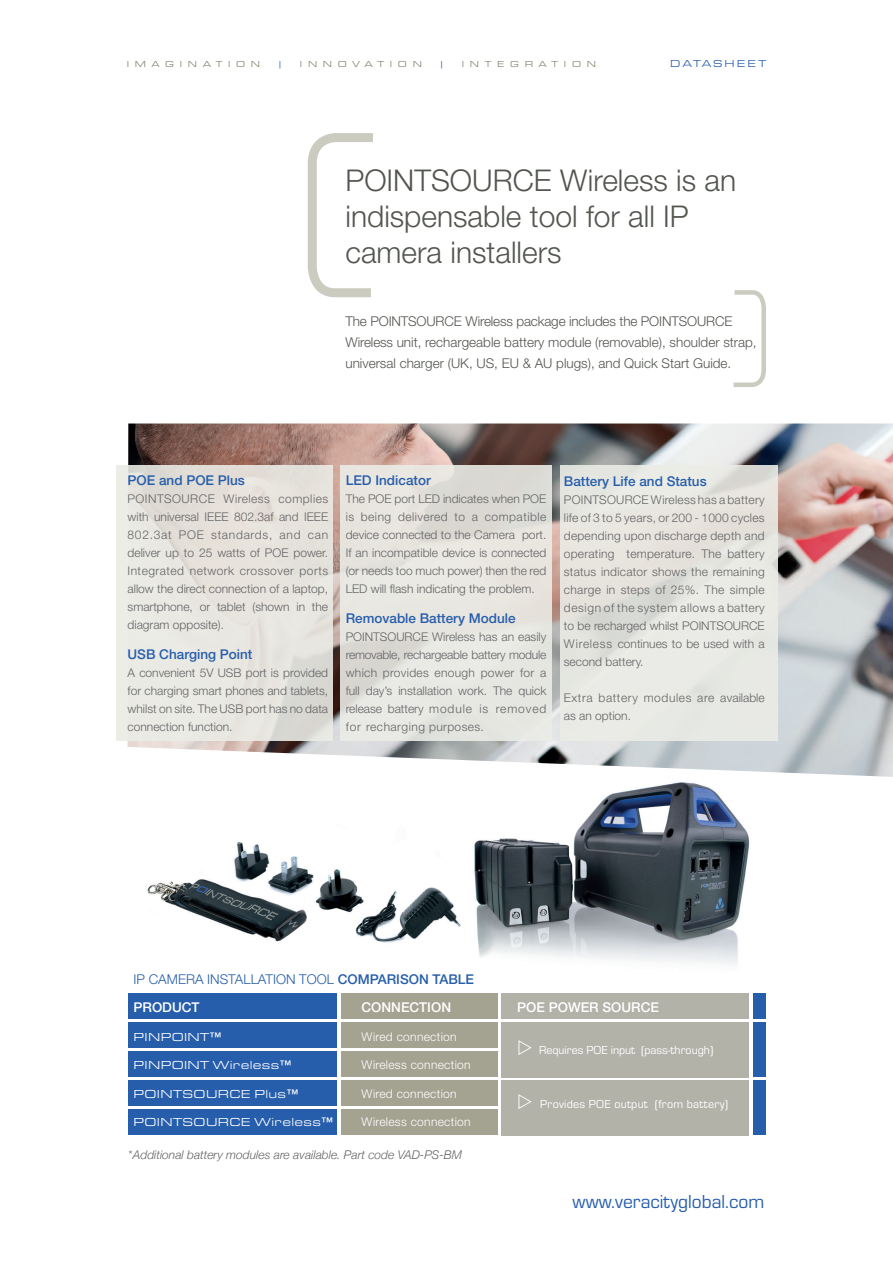
<style>
.page{position:relative;width:893px;height:1263px;background:#fff}
.page>*{position:absolute;margin:0;border:0;box-sizing:border-box;transform-origin:0 0}
.t1{font:300 30px "Helvetica Neue LT Std";color:#52564f}
.t2{font:19.5px "Eurostile";color:#275eac}
.t3{font:300 13.5px/21px "Helvetica Neue LT Std";color:#52564f}
.t4{font:500 13.5px "Helvetica Neue LT Std";color:#275eac}
.t5{font:300 13.5px "Helvetica Neue LT Std";color:#275eac}
.t6{font:500 13.5px "Helvetica Neue LT Std";color:#fff}
.t7{font:300 12px/18px "Helvetica Neue LT Std";color:#636366;text-align:justify}
.t8{font:300 12px "Helvetica Neue LT Std";letter-spacing:.02em;color:#636366}
.t9{font:300 12px/18px "Helvetica Neue LT Std";letter-spacing:.04em;color:#636366}
.t10{font:300 12px "Helvetica Neue LT Std";letter-spacing:.025em;color:#fff}
.t11{font:12px "Eurostile Ext";letter-spacing:.025em;color:#fff}
.t12{font:300 12px "Helvetica Neue LT Std";letter-spacing:.05em;color:#636366}
.t13{font:300 12px "Helvetica Neue LT Std";letter-spacing:.025em;color:#636366}
.t14{font:italic 300 12px "Helvetica Neue";color:#636366}
.t15{font:300 12px "Helvetica Neue LT Std";letter-spacing:-.02em;color:#636366}
.t16{font:12px "Eurostile";color:#fff}
.t17{font:12px "Eurostile";letter-spacing:.025em;color:#fff}
.t18{font:300 12px "Helvetica Neue LT Std";letter-spacing:.03em;color:#636366}
.t19{font:10.5px "Eurostile Ext";letter-spacing:.2em;color:#275eac}
.t20{font:9px "Eurostile Ext";letter-spacing:.63em;color:#82806e}
.t21{font:9px "Eurostile Ext";color:#275eac}
.s1{font-weight:500}
.s2{font-family:"Helvetica Neue LT Std";font-weight:500}
</style>
<div class="page">
<img style="left:147px;top:782px;width:603px;height:181px">
<img style="left:128px;top:423px;width:765px;height:354px">
<div style="left:116px;top:465px;width:217px;height:275px;background:linear-gradient(to right,#eae9e3,#e2dfd9)"></div>
<div style="left:560px;top:465px;width:217px;height:275px;background:#ebece6"></div>
<svg style="left:340px;top:465px;width:211px;height:275px;background:#e4e3dd"></svg>
<svg style="left:307px;top:133px;width:66px;height:165px"></svg>
<svg style="left:733px;top:290px;width:33px;height:97px"></svg>
<div style="left:501px;top:1022px;width:248px;height:55px;background:#b3b2a9"></div>
<div style="left:128px;top:1022px;width:209px;height:26px;background:#275eac"></div>
<div style="left:128px;top:1051px;width:209px;height:26px;background:#275eac"></div>
<div style="left:128px;top:1109px;width:209px;height:26px;background:#275eac"></div>
<div style="left:128px;top:1080px;width:209px;height:26px;background:#275eac"></div>
<div style="left:128px;top:993px;width:209px;height:26px;background:#275eac"></div>
<div style="left:341px;top:1022px;width:157px;height:26px;background:#a4a291"></div>
<div style="left:341px;top:1051px;width:157px;height:26px;background:#a4a291"></div>
<div style="left:341px;top:1109px;width:157px;height:26px;background:#a4a291"></div>
<div style="left:341px;top:1080px;width:157px;height:26px;background:#a4a291"></div>
<div style="left:341px;top:993px;width:157px;height:26px;background:#a4a291"></div>
<div style="left:501px;top:993px;width:248px;height:25px;background:#b3b2a9"></div>
<div style="left:501px;top:1080px;width:248px;height:55px;background:#b3b2a9"></div>
<div style="left:753px;top:1022px;width:13px;height:55px;background:#275eac"></div>
<div style="left:753px;top:1080px;width:12px;height:54px;background:#275eac"></div>
<div style="left:753px;top:993px;width:12px;height:25px;background:#275eac"></div>
<p class="t20" style="left:127px;top:59px;width:135px">IMAGINATION</p>
<p class="t21" style="left:278px;top:59px;width:6px">|</p>
<p class="t20" style="left:300px;top:59px;width:123px">INNOVATION</p>
<p class="t21" style="left:440px;top:59px;width:6px">|</p>
<p class="t20" style="left:462px;top:59px;width:136px">INTEGRATION</p>
<p class="t19" style="left:670px;top:58px;width:97px">DATASHEET</p>
<p class="t1" style="left:345px;top:162px;width:392px">POINTSOURCE Wireless is an</p>
<p class="t1" style="left:345px;top:198px;width:345px">indispensable tool for all IP</p>
<p class="t1" style="left:345px;top:234px;width:218px">camera installers</p>
<p class="t3" style="left:345px;top:311px;width:413px">The POINTSOURCE Wireless package includes the POINTSOURCE<br>Wireless unit, rechargeable battery module (removable), shoulder strap, universal charger (UK, US, EU &amp; AU plugs), and Quick Start Guide.</p>
<p class="t4" style="left:128px;top:472px;width:119px">POE and POE Plus</p>
<p class="t9" style="left:128px;top:489px;width:202px">POINTSOURCE Wireless complies</p>
<p class="t7" style="left:128px;top:507px;width:202px">with universal IEEE 802.3af and IEEE<br>802.3at POE standards, and can</p>
<p class="t9" style="left:128px;top:543px;width:202px">deliver up to 25 watts of POE power.<br>Integrated network crossover ports</p>
<p class="t7" style="left:128px;top:579px;width:202px">allow the direct connection of a laptop, smartphone, or tablet (shown in the diagram opposite).</p>
<p class="t4" style="left:128px;top:646px;width:126px">USB Charging Point</p>
<p class="t7" style="left:128px;top:663px;width:202px">A convenient 5V USB port is provided</p>
<p class="t7" style="left:128px;top:681px;width:202px">for charging smart phones and tablets,</p>
<p class="t7" style="left:128px;top:699px;width:202px">whilst on site. The USB port has no data</p>
<p class="t7" style="left:128px;top:717px;width:106px">connection function.</p>
<p class="t4" style="left:346px;top:472px;width:87px">LED Indicator</p>
<p class="t7" style="left:346px;top:489px;width:202px">The POE port LED indicates when POE</p>
<p class="t9" style="left:346px;top:507px;width:202px">is being delivered to a compatible</p>
<p class="t7" style="left:346px;top:525px;width:202px">device connected to the Camera port.</p>
<p class="t7" style="left:346px;top:543px;width:202px">If an incompatible device is connected (or needs too much power) then the red LED will flash indicating the problem.</p>
<p class="t4" style="left:346px;top:610px;width:171px">Removable Battery Module</p>
<p class="t7" style="left:346px;top:627px;width:202px">POINTSOURCE Wireless has an easily</p>
<p class="t15" style="left:346px;top:647px;width:202px">removable, rechargeable battery module</p>
<p class="t13" style="left:346px;top:665px;width:202px">which provides enough power for a</p>
<p class="t7" style="left:346px;top:681px;width:202px">full day’s installation work. The quick</p>
<p class="t18" style="left:346px;top:701px;width:202px">release battery module is removed</p>
<p class="t9" style="left:346px;top:717px;width:140px">for recharging purposes.</p>
<p class="t4" style="left:564px;top:473px;width:144px">Battery Life and Status</p>
<p class="t8" style="left:564px;top:492px;width:202px">POINTSOURCE Wireless has a battery</p>
<p class="t8" style="left:564px;top:510px;width:202px">life of 3 to 5 years, or 200 - 1000 cycles</p>
<p class="t8" style="left:564px;top:528px;width:202px">depending upon discharge depth and</p>
<p class="t8" style="left:564px;top:546px;width:202px">operating temperature. The battery</p>
<p class="t8" style="left:564px;top:564px;width:202px">status indicator shows the remaining</p>
<p class="t13" style="left:564px;top:582px;width:202px">charge in steps of 25%. The simple</p>
<p class="t12" style="left:564px;top:600px;width:202px">design of the system allows a battery</p>
<p class="t7" style="left:564px;top:617px;width:202px">to be recharged whilst POINTSOURCE</p>
<p class="t7" style="left:564px;top:635px;width:202px">Wireless continues to be used with a</p>
<p class="t7" style="left:564px;top:653px;width:81px">second battery.</p>
<p class="t12" style="left:564px;top:690px;width:202px">Extra battery modules are available</p>
<p class="t7" style="left:564px;top:707px;width:69px">as an option.</p>
<p class="t5" style="left:134px;top:970px;width:342px">IP CAMERA INSTALLATION TOOL <span class="s1">COMPARISON TABLE</span></p>
<p class="t6" style="left:134px;top:999px;width:68px">PRODUCT</p>
<p class="t6" style="left:362px;top:999px;width:91px">CONNECTION</p>
<p class="t11" style="left:134px;top:1030px;width:89px">PINPOINT<span class="s2">™</span></p>
<p class="t10" style="left:362px;top:1029px;width:97px">Wired connection</p>
<p class="t11" style="left:134px;top:1059px;width:159px">PINPOINT Wireless<span class="s2">™</span></p>
<p class="t10" style="left:362px;top:1057px;width:111px">Wireless connection</p>
<p class="t11" style="left:134px;top:1087px;width:166px">POINTSOURCE Plus<span class="s2">™</span></p>
<p class="t10" style="left:362px;top:1086px;width:97px">Wired connection</p>
<p class="t11" style="left:134px;top:1116px;width:201px">POINTSOURCE Wireless<span class="s2">™</span></p>
<p class="t10" style="left:362px;top:1114px;width:111px">Wireless connection</p>
<p class="t14" style="left:128px;top:1145px;width:336px">*Additional battery modules are available. Part code VAD-PS-BM</p>
<p class="t6" style="left:517px;top:999px;width:143px">POE POWER SOURCE</p>
<p class="t16" style="left:539px;top:1044px;width:176px">Requires POE input (pass-through)</p>
<p class="t17" style="left:540px;top:1098px;width:190px">Provides POE output (from battery)</p>
<p class="t2" style="left:573px;top:1191px;width:193px">www.veracityglobal.com</p>
</div>
